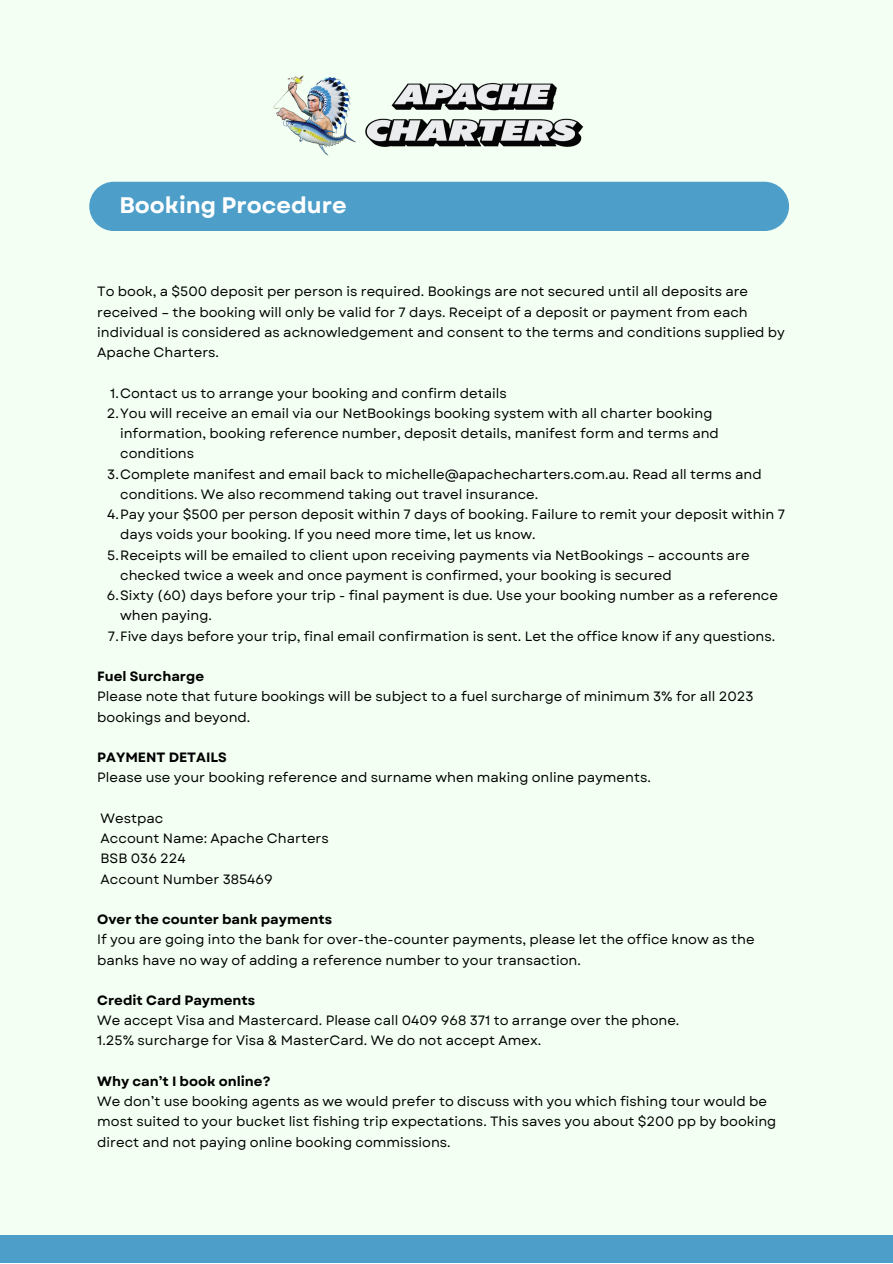
<style>
.page{position:relative;width:893px;height:1264px;background:#fff}
.page>*{position:absolute;margin:0;border:0;box-sizing:border-box;transform-origin:0 0}
.t1{font:700 22.5px "Garet";color:#fff}
.t2{font:13.5px/20.2px "Garet";color:#000}
.t3{font:700 13.5px "Garet";color:#000}
</style>
<div class="page">
<div style="left:0;top:0;width:892px;height:1262px;background:#f3fff3"></div>
<div style="left:89px;top:182px;width:700px;height:49px;background:#4d9fc9"></div>
<div style="left:0;top:1234px;width:892px;height:28px;background:#4d9fc9"></div>
<img style="left:273px;top:75px;width:311px;height:81px">
<p class="t1" style="left:119px;top:189px;width:229px">Booking Procedure</p>
<p class="t2" style="left:97px;top:282px;width:689px">To book, a $500 deposit per person is required. Bookings are not secured until all deposits are received – the booking will only be valid for 7 days. Receipt of a deposit or payment from each individual is considered as acknowledgement and consent to the terms and conditions supplied by Apache Charters.</p>
<p class="t2" style="left:110px;top:383px;width:398px">1.Contact us to arrange your booking and confirm details</p>
<p class="t2" style="left:120px;top:403px;width:600px;text-indent:-13px">2.You will receive an email via our NetBookings booking system with all charter booking information, booking reference number, deposit details, manifest form and terms and conditions</p>
<p class="t2" style="left:120px;top:464px;width:643px;text-indent:-13px">3.Complete manifest and email back to michelle@apachecharters.com.au. Read all terms and conditions. We also recommend taking out travel insurance.</p>
<p class="t2" style="left:120px;top:504px;width:666px;text-indent:-13px">4.Pay your $500 per person deposit within 7 days of booking. Failure to remit your deposit within 7 days voids your booking. If you need more time, let us know.</p>
<p class="t2" style="left:120px;top:545px;width:631px;text-indent:-13px">5.Receipts will be emailed to client upon receiving payments via NetBookings – accounts are checked twice a week and once payment is confirmed, your booking is secured</p>
<p class="t2" style="left:120px;top:585px;width:659px;text-indent:-13px">6.Sixty (60) days before your trip - final payment is due. Use your booking number as a reference when paying.</p>
<p class="t2" style="left:108px;top:626px;width:668px">7.Five days before your trip, final email confirmation is sent. Let the office know if any questions.</p>
<p class="t3" style="left:97px;top:666px;width:108px">Fuel Surcharge</p>
<p class="t2" style="left:97px;top:686px;width:658px">Please note that future bookings will be subject to a fuel surcharge of minimum 3% for all 2023 bookings and beyond.</p>
<p class="t3" style="left:97px;top:747px;width:131px">PAYMENT DETAILS</p>
<p class="t2" style="left:97px;top:767px;width:555px">Please use your booking reference and surname when making online payments.</p>
<p class="t2" style="left:101px;top:808px;width:64px">Westpac</p>
<p class="t2" style="left:101px;top:828px;width:230px">Account Name: Apache Charters</p>
<p class="t2" style="left:101px;top:848px;width:87px">BSB 036 224</p>
<p class="t2" style="left:101px;top:868px;width:174px">Account Number 385469</p>
<p class="t3" style="left:97px;top:909px;width:236px">Over the counter bank payments</p>
<p class="t2" style="left:97px;top:929px;width:659px">If you are going into the bank for over-the-counter payments, please let the office know as the banks have no way of adding a reference number to your transaction.</p>
<p class="t3" style="left:97px;top:990px;width:159px">Credit Card Payments</p>
<p class="t2" style="left:97px;top:1010px;width:583px">We accept Visa and Mastercard. Please call 0409 968 371 to arrange over the phone.</p>
<p class="t2" style="left:97px;top:1030px;width:445px">1.25% surcharge for Visa &amp; MasterCard. We do not accept Amex.</p>
<p class="t3" style="left:97px;top:1071px;width:175px">Why can’t I book online?</p>
<p class="t2" style="left:97px;top:1091px;width:680px">We don’t use booking agents as we would prefer to discuss with you which fishing tour would be most suited to your bucket list fishing trip expectations. This saves you about $200 pp by booking direct and not paying online booking commissions.</p>
</div>
